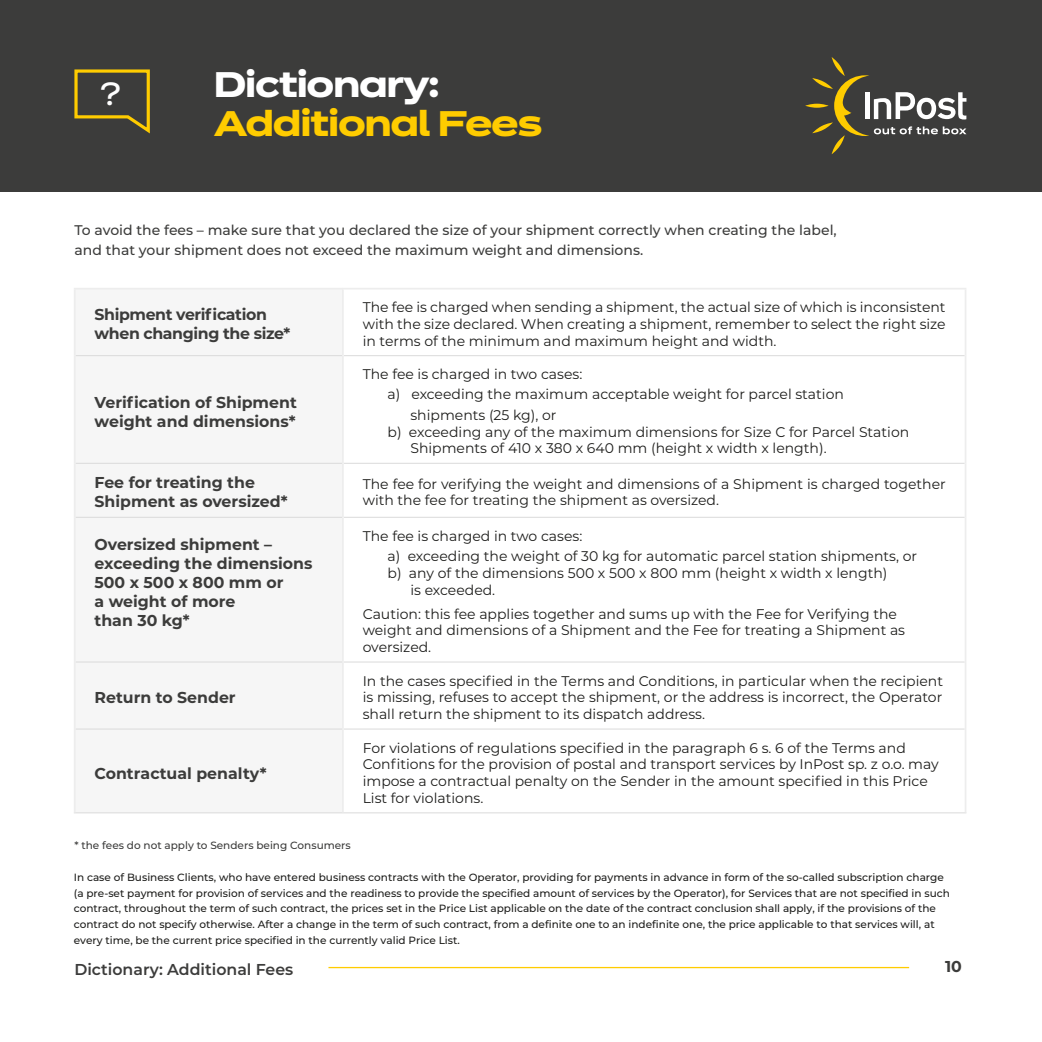
<style>
.page{position:relative;width:1042px;height:1042px;background:#fff}
.page>*{position:absolute;margin:0;border:0;box-sizing:border-box;transform-origin:0 0}
.t1{font:700 35px "Dinamit";letter-spacing:-.02em;color:#fc0}
.t2{font:700 35px "Dinamit";letter-spacing:-.02em;color:#fff}
.t3{font:31.5px "Dinamit";color:#fff}
.t4{font:700 15.75px/18.9px "Montserrat";color:#3c3c3b}
.t5{font:700 15.75px/18.9px "Montserrat";letter-spacing:-.025em;color:#3c3c3b}
.t6{font:600 15.75px "Montserrat";color:#3c3c3b}
.t7{font:14px/16.8px "Montserrat";color:#1d1d1b}
.t8{font:500 14px/19.2px "Montserrat";color:#3c3c3b}
.t9{font:500 10.5px/15.9px "Montserrat";color:#1d1d1b}
.t10{font:500 10.5px "Montserrat";color:#3c3c3b}
</style>
<div class="page">
<div style="left:0;top:0;width:1042px;height:191px;background:#3c3c3b"></div>
<svg style="left:805px;top:104px;width:23px;height:4px"></svg>
<svg style="left:812px;top:57px;width:154px;height:97px"></svg>
<svg style="left:74px;top:69px;width:76px;height:65px"></svg>
<div style="left:76px;top:289px;width:266px;height:441px;background:#f6f6f6"></div>
<hr style="left:76px;top:355px;width:266px;height:1px;background:#dadada">
<hr style="left:344px;top:355px;width:620px;height:1px;background:#dadada">
<hr style="left:76px;top:463px;width:266px;height:1px;background:#dadada">
<hr style="left:344px;top:463px;width:620px;height:1px;background:#dadada">
<hr style="left:76px;top:517px;width:266px;height:1px;background:#dadada">
<hr style="left:344px;top:517px;width:620px;height:1px;background:#dadada">
<hr style="left:76px;top:661px;width:266px;height:1px;background:#dadada">
<hr style="left:344px;top:661px;width:620px;height:1px;background:#dadada">
<hr style="left:76px;top:728px;width:266px;height:1px;background:#dadada">
<hr style="left:344px;top:728px;width:620px;height:1px;background:#dadada">
<hr style="left:74px;top:812px;width:269px;height:1px;background:#dadada">
<hr style="left:343px;top:812px;width:623px;height:1px;background:#dadada">
<hr style="left:342px;top:289px;width:2px;height:67px;background:#ededed">
<hr style="left:342px;top:356px;width:2px;height:107px;background:#ededed">
<hr style="left:342px;top:463px;width:2px;height:54px;background:#ededed">
<hr style="left:342px;top:517px;width:2px;height:145px;background:#ededed">
<hr style="left:342px;top:662px;width:2px;height:67px;background:#ededed">
<hr style="left:342px;top:729px;width:2px;height:83px;background:#ededed">
<hr style="left:74px;top:288px;width:269px;height:1px;background:#ededed">
<hr style="left:74px;top:289px;width:2px;height:67px;background:#ededed">
<hr style="left:343px;top:288px;width:623px;height:1px;background:#ededed">
<hr style="left:964px;top:289px;width:2px;height:67px;background:#ededed">
<hr style="left:74px;top:356px;width:2px;height:107px;background:#ededed">
<hr style="left:964px;top:356px;width:2px;height:107px;background:#ededed">
<hr style="left:74px;top:463px;width:2px;height:54px;background:#ededed">
<hr style="left:964px;top:463px;width:2px;height:54px;background:#ededed">
<hr style="left:74px;top:517px;width:2px;height:145px;background:#ededed">
<hr style="left:964px;top:517px;width:2px;height:145px;background:#ededed">
<hr style="left:74px;top:662px;width:2px;height:67px;background:#ededed">
<hr style="left:964px;top:662px;width:2px;height:67px;background:#ededed">
<hr style="left:74px;top:729px;width:2px;height:83px;background:#ededed">
<hr style="left:964px;top:729px;width:2px;height:83px;background:#ededed">
<hr style="left:328px;top:967px;width:581px;height:1px;background:#fc0">
<h2 class="t3" style="left:100px;top:68px;width:22px">?</h2>
<h1 class="t2" style="left:214px;top:54px;width:227px">Dictionary:</h1>
<h1 class="t1" style="left:214px;top:93px;width:330px">Additional Fees</h1>
<p class="t8" style="left:74px;top:220px;width:764px">To avoid the fees – make sure that you declared the size of your shipment correctly when creating the label, and that your shipment does not exceed the maximum weight and dimensions.</p>
<p class="t5" style="left:95px;top:304px;width:197px">Shipment verification when changing the size*</p>
<p class="t7" style="left:363px;top:298px;width:584px;text-align:justify">The fee is charged when sending a shipment, the actual size of which is inconsistent with the size declared. When creating a shipment, remember to select the right size in terms of the minimum and maximum height and width.</p>
<p class="t4" style="left:95px;top:392px;width:204px">Verification of Shipment weight and dimensions*</p>
<p class="t7" style="left:363px;top:365px;width:221px">The fee is charged in two cases:</p>
<p class="t7" style="left:387px;top:385px;width:458px">a) exceeding the maximum acceptable weight for parcel station</p>
<p class="t7" style="left:410px;top:406px;width:148px">shipments (25 kg), or</p>
<p class="t7" style="left:410px;top:423px;width:500px;text-indent:-23px">b) exceeding any of the maximum dimensions for Size C for Parcel Station<br>Shipments of 410 x 380 x 640 mm (height x width x length).</p>
<p class="t4" style="left:95px;top:473px;width:194px">Fee for treating the<br>Shipment as oversized*</p>
<p class="t7" style="left:363px;top:475px;width:584px">The fee for verifying the weight and dimensions of a Shipment is charged together with the fee for treating the shipment as oversized.</p>
<p class="t4" style="left:95px;top:534px;width:219px">Oversized shipment – exceeding the dimensions<br>500 x 500 x 800 mm or<br>a weight of more<br>than 30 kg*</p>
<p class="t7" style="left:387px;top:525px;width:531px;line-height:20.3px;text-indent:-25px">The fee is charged in two cases:<br>a) exceeding the weight of 30 kg for automatic parcel station shipments, or</p>
<p class="t7" style="left:410px;top:564px;width:479px;text-indent:-23px">b) any of the dimensions 500 x 500 x 800 mm (height x width x length) is exceeded.</p>
<p class="t7" style="left:363px;top:604px;width:544px">Caution: this fee applies together and sums up with the Fee for Verifying the weight and dimensions of a Shipment and the Fee for treating a Shipment as oversized.</p>
<p class="t4" style="left:95px;top:687px;width:143px">Return to Sender</p>
<p class="t4" style="left:95px;top:763px;width:174px">Contractual penalty*</p>
<p class="t7" style="left:363px;top:671px;width:582px;text-align:justify">In the cases specified in the Terms and Conditions, in particular when the recipient is missing, refuses to accept the shipment, or the address is incorrect, the Operator shall return the shipment to its dispatch address.</p>
<p class="t7" style="left:363px;top:738px;width:578px">For violations of regulations specified in the paragraph 6 s. 6 of the Terms and Confitions for the provision of postal and transport services by InPost sp. z o.o. may impose a contractual penalty on the Sender in the amount specified in this Price List for violations.</p>
<p class="t10" style="left:74px;top:837px;width:278px">* the fees do not apply to Senders being Consumers</p>
<p class="t9" style="left:74px;top:868px;width:877px">In case of Business Clients, who have entered business contracts with the Operator, providing for payments in advance in form of the so-called subscription charge (a pre-set payment for provision of services and the readiness to provide the specified amount of services by the Operator), for Services that are not specified in such contract, throughout the term of such contract, the prices set in the Price List applicable on the date of the contract conclusion shall apply, if the provisions of the contract do not specify otherwise. After a change in the term of such contract, from a definite one to an indefinite one, the price applicable to that services will, at every time, be the current price specified in the currently valid Price List.</p>
<p class="t6" style="left:74px;top:958px;width:220px">Dictionary: Additional Fees</p>
<p class="t4" style="left:945px;top:956px;width:18px">10</p>
</div>
